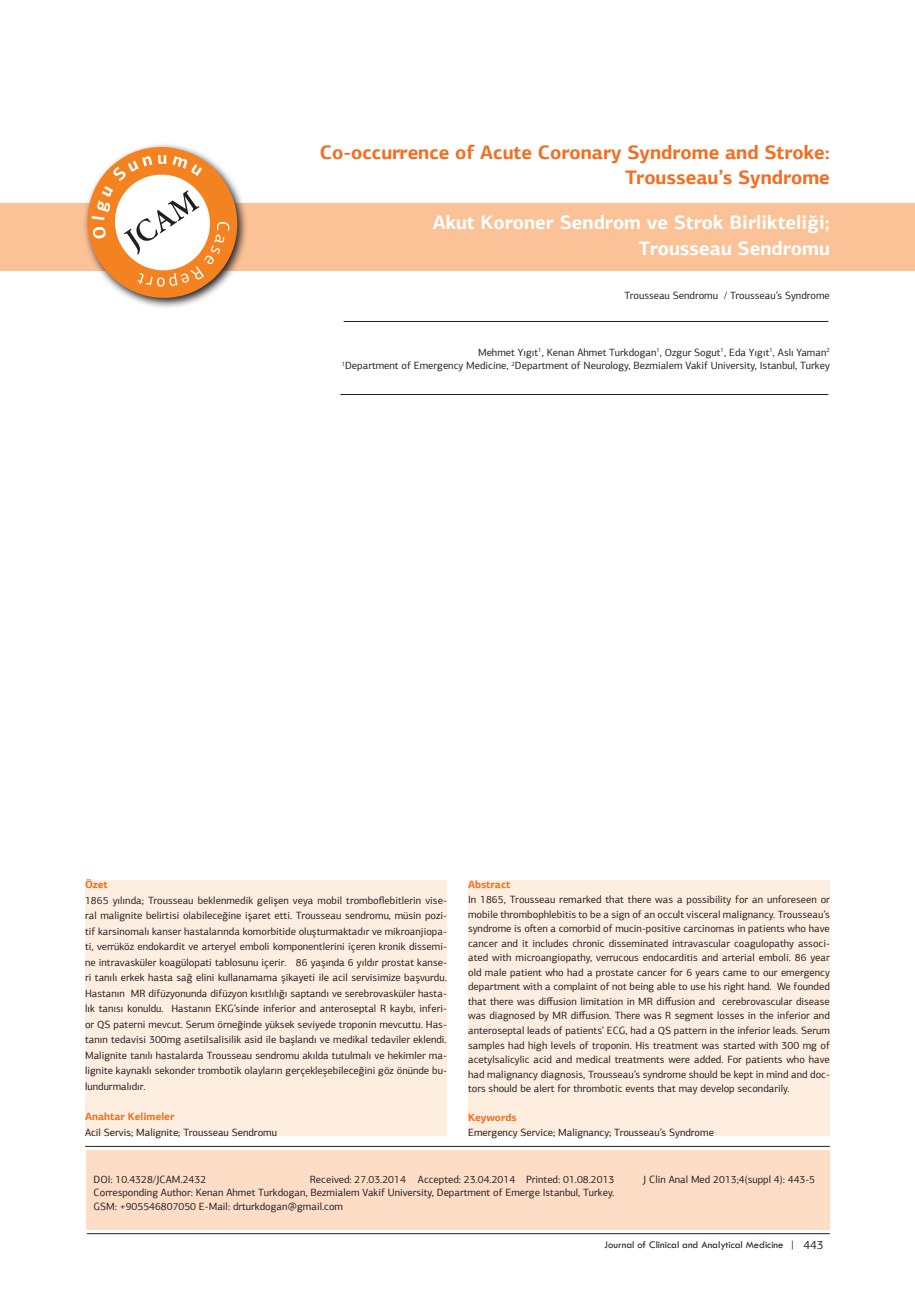
<style>
.page{position:relative;width:915px;height:1306px;background:#fff}
.page>*{position:absolute;margin:0;border:0;box-sizing:border-box;transform-origin:0 0}
.t1{font:700 19.5px/25.5px "PF Agora Sans Pro";color:#f36e21;text-align:right}
.t2{font:700 19.5px/25.5px "PF Agora Sans Pro";color:#fff;text-align:right}
.t3{font:10.5px/14.5px "PF Agora Sans Pro";color:#231f20;text-align:justify}
.t4{font:10.5px "Tw Cen";color:#231f20}
.t5{font:700 10.5px "PF Agora Sans Pro";color:#f36e21}
.s1{font-family:"PF Agora Sans Pro";font-size:12px}
</style>
<div class="page">
<div style="left:87px;top:1150px;width:742px;height:79px;background:#fdddc6"></div>
<div style="left:0;top:203px;width:914px;height:67px;background:#fbc197"></div>
<hr style="left:85px;top:1146px;width:744px;height:1px;background:#231f20">
<hr style="left:343px;top:321px;width:485px;height:1px;background:#231f20">
<hr style="left:340px;top:394px;width:488px;height:1px;background:#231f20">
<svg style="left:77px;top:144px;width:170px;height:164px"></svg>
<div style="left:85px;top:880px;width:361px;height:255px;background:#feeee0"></div>
<div style="left:468px;top:880px;width:361px;height:255px;background:#feeee0"></div>
<hr style="left:87px;top:1233px;width:742px;height:1px;background:#231f20">
<h1 class="t1" style="left:320px;top:139px;width:511px">Co-occurrence of Acute Coronary Syndrome and Stroke:<br>Trousseau’s Syndrome</h1>
<h1 class="t2" style="left:432px;top:210px;width:398px">Akut Koroner Sendrom ve Strok Birlikteliği;<br>Trousseau Sendromu</h1>
<p class="t3" style="left:624px;top:288px;width:207px">Trousseau Sendromu / Trousseau’s Syndrome</p>
<p class="t3" style="left:341px;top:345px;width:489px;line-height:13.5px;text-align:right">Mehmet Yıgıt<sup>1</sup>, Kenan Ahmet Turkdogan<sup>1</sup>, Ozgur Sogut<sup>1</sup>, Eda Yıgıt<sup>1</sup>, Aslı Yaman<sup>2<br>1</sup>Department of Emergency Medicine, <sup>2</sup>Department of Neurology, Bezmialem Vakif University, Istanbul, Turkey</p>
<p class="t5" style="left:85px;top:878px;width:24px">Özet</p>
<p class="t3" style="left:85px;top:892px;width:363px;line-height:15.5px">1865 yılında; Trousseau beklenmedik gelişen veya mobil tromboflebitlerin vise&shy;ral malignite belirtisi olabileceğine işaret etti. Trousseau sendromu, müsin pozi&shy;tif karsinomalı kanser hastalarında komorbitide oluşturmaktadır ve mikroanjiopa&shy;ti, verrüköz endokardit ve arteryel emboli komponentlerini içeren kronik dissemi&shy;ne intravasküler koagülopati tablosunu içerir. 86 yaşında 6 yıldır prostat kanse&shy;ri tanılı erkek hasta sağ elini kullanamama şikayeti ile acil servisimize başvurdu.<br>Hastanın MR difüzyonunda difüzyon kısıtlılığı saptandı ve serebrovasküler hasta&shy;lık tanısı konuldu. Hastanın EKG’sinde inferior and anteroseptal R kaybı, inferi&shy;or QS paterni mevcut. Serum örneğinde yüksek seviyede troponin mevcuttu. Has&shy;tanın tedavisi 300mg asetilsalisilik asid ile başlandı ve medikal tedaviler eklendi.<br>Malignite tanılı hastalarda Trousseau sendromu akılda tutulmalı ve hekimler ma&shy;lignite kaynaklı sekonder trombotik olayların gerçekleşebileceğini göz önünde bu&shy;lundurmalıdır.</p>
<p class="t5" style="left:85px;top:1110px;width:91px">Anahtar Kelimeler</p>
<p class="t3" style="left:85px;top:1124px;width:193px">Acil Servis; Malignite; Trousseau Sendromu</p>
<p class="t5" style="left:468px;top:878px;width:44px">Abstract</p>
<p class="t3" style="left:468px;top:892px;width:363px">In 1865, Trousseau remarked that there was a possibility for an unforeseen or mobile thrombophlebitis to be a sign of an occult visceral malignancy. Trousseau’s syndrome is often a comorbid of mucin-positive carcinomas in patients who have cancer and it includes chronic disseminated intravascular coagulopathy associ&shy;ated with microangiopathy, verrucous endocarditis and arterial emboli. 86 year old male patient who had a prostate cancer for 6 years came to our emergency department with a complaint of not being able to use his right hand. We founded that there was diffusion limitation in MR diffusion and cerebrovascular disease was diagnosed by MR diffusion. There was R segment losses in the inferior and anteroseptal leads of patients’ ECG, had a QS pattern in the inferior leads. Serum samples had high levels of troponin. His treatment was started with 300 mg of acetylsalicylic acid and medical treatments were added. For patients who have had malignancy diagnosis, Trousseau’s syndrome should be kept in mind and doc&shy;tors should be alert for thrombotic events that may develop secondarily.</p>
<p class="t5" style="left:468px;top:1110px;width:50px">Keywords</p>
<p class="t3" style="left:468px;top:1124px;width:247px">Emergency Service; Malignancy; Trousseau’s Syndrome</p>
<p class="t3" style="left:94px;top:1171px;width:114px">DOI: 10.4328/JCAM.2432</p>
<p class="t3" style="left:310px;top:1171px;width:306px">Received: 27.03.2014 Accepted: 23.04.2014 Printed: 01.08.2013</p>
<p class="t3" style="left:642px;top:1171px;width:173px">J Clin Anal Med 2013;4(suppl 4): 443-5</p>
<p class="t3" style="left:94px;top:1185px;width:522px;line-height:13.5px">Corresponding Author: Kenan Ahmet Turkdogan, Bezmialem Vakif University, Department of Emerge Istanbul, Turkey.<br>GSM: +905546807050 E-Mail: drturkdogan@gmail.com</p>
<p class="t4" style="left:604px;top:1238px;width:221px">Journal of Clinical and Analytical Medicine | <span class="s1">443</span></p>
</div>
